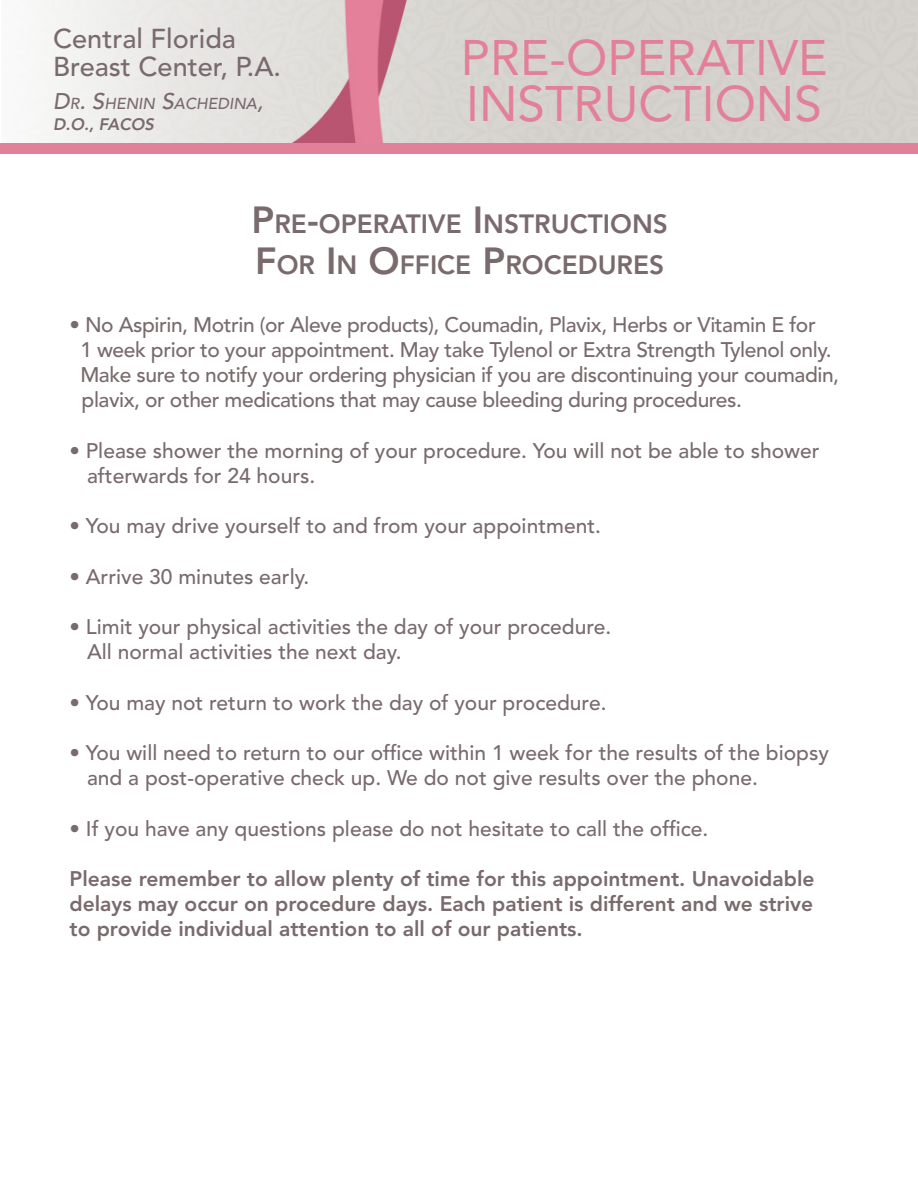
<style>
.page{position:relative;width:918px;height:1188px;background:#fff}
.page>*{position:absolute;margin:0;border:0;box-sizing:border-box;transform-origin:0 0}
.t1{font:49.5px "Avenir LT Std";color:#e38099}
.t2{font:500 27.15px "Avenir LT Std";color:#796a6d}
.t3{font:800 26.25px "Avenir LT Std";color:#796a6d}
.t4{font:500 21px/25.2px "Avenir LT Std";color:#796a6d}
.t5{font:500 21px/25.2px "Avenir LT Std";letter-spacing:-.02em;color:#796a6d}
.t6{font:800 21px "Avenir LT Std";color:#796a6d}
.t7{font:italic 800 16.5px "Avenir LT Std";color:#796a6d}
.t8{font:italic 500 15.75px "Avenir LT Std";color:#796a6d}
.s1{font-size:22.5px}
.s2{font-size:37.5px}
</style>
<div class="page">
<img style="left:30px;top:0;width:888px;height:143px">
<div style="left:0;top:143px;width:918px;height:11px;background:#e38099"></div>
<p class="t2" style="left:53px;top:22px;width:184px">Central Florida</p>
<p class="t2" style="left:53px;top:51px;width:229px">Breast Center, P.A.</p>
<p class="t8" style="left:53px;top:94px;width:212px"><span class="s1">D</span>R<span class="s1">. S</span>HENIN <span class="s1">S</span>ACHEDINA<span class="s1">,</span></p>
<p class="t7" style="left:53px;top:115px;width:102px">D.O., FACOS</p>
<p class="t1" style="left:461px;top:29px;width:368px">PRE-OPERATIVE</p>
<p class="t1" style="left:466px;top:75px;width:357px">INSTRUCTIONS</p>
<p class="t3" style="left:252px;top:208px;width:418px"><span class="s2">P</span>RE<span class="s2">-</span>OPERATIVE <span class="s2">I</span> NSTRUCTIONS</p>
<p class="t3" style="left:255px;top:249px;width:411px"><span class="s2">F</span>OR <span class="s2">I</span> N <span class="s2">O</span>FFICE <span class="s2">P</span>ROCEDURES</p>
<p class="t5" style="left:80px;top:312px;width:760px;text-indent:-11px">• No Aspirin, Motrin (or Aleve products), Coumadin, Plavix, Herbs or Vitamin E for<br>1 week prior to your appointment. May take Tylenol or Extra Strength Tylenol only.<br>Make sure to notify your ordering physician if you are discontinuing your coumadin, plavix, or other medications that may cause bleeding during procedures.</p>
<p class="t4" style="left:87px;top:438px;width:734px;text-indent:-18px">• Please shower the morning of your procedure. You will not be able to shower afterwards for 24 hours.</p>
<p class="t4" style="left:70px;top:514px;width:533px">• You may drive yourself to and from your appointment.</p>
<p class="t4" style="left:70px;top:564px;width:241px">• Arrive 30 minutes early.</p>
<p class="t4" style="left:70px;top:615px;width:543px">• Limit your physical activities the day of your procedure.</p>
<p class="t4" style="left:87px;top:640px;width:316px">All normal activities the next day.</p>
<p class="t4" style="left:70px;top:690px;width:539px">• You may not return to work the day of your procedure.</p>
<p class="t4" style="left:87px;top:741px;width:743px;text-indent:-18px">• You will need to return to our office within 1 week for the results of the biopsy and a post-operative check up. We do not give results over the phone.</p>
<p class="t4" style="left:70px;top:816px;width:640px">• If you have any questions please do not hesitate to call the office.</p>
<p class="t6" style="left:70px;top:866px;width:747px">Please remember to allow plenty of time for this appointment. Unavoidable</p>
<p class="t6" style="left:70px;top:891px;width:745px">delays may occur on procedure days. Each patient is different and we strive</p>
<p class="t6" style="left:70px;top:917px;width:515px">to provide individual attention to all of our patients.</p>
</div>
